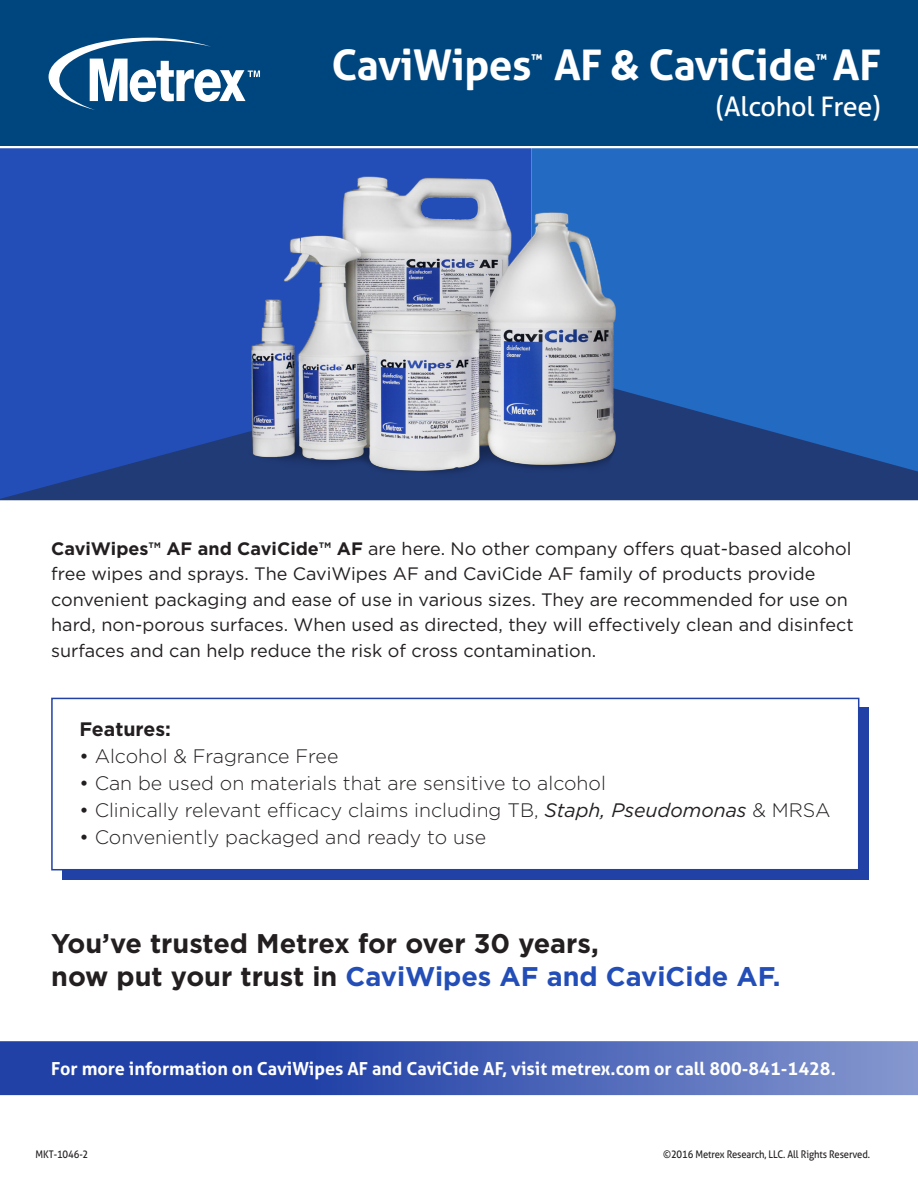
<style>
.page{position:relative;width:918px;height:1188px;background:#fff}
.page>*{position:absolute;margin:0;border:0;box-sizing:border-box;transform-origin:0 0}
.t1{font:700 42.3px "Aller";letter-spacing:-.01em;color:#fff}
.t2{font:700 27px/33px "Gotham";color:#231f20}
.t3{font:27px "Aller";letter-spacing:-.01em;color:#fff}
.t4{font:300 19.5px "Gotham";color:#231f20}
.t5{font:700 19.5px "Gotham";color:#231f20}
.t6{font:18px/25.5px "Gotham";color:#231f20}
.t7{font:700 18px "Aller";color:#fff}
.t8{font:700 13.8px "Aller";color:#fff}
.t9{font:10.5px "Aller";letter-spacing:-.01em;color:#231f20;scale:.9 1}
.s1{font-family:"Gotham"}
.s2{font-weight:700}
.s3{font-weight:400}
.s4{font-weight:400;font-style:italic}
.s5{color:#234eb8}
</style>
<div class="page">
<svg style="left:0;top:145px;width:918px;height:356px;background:#2559b3"></svg>
<div style="left:62px;top:707px;width:807px;height:173px;background:#2141a7"></div>
<div style="left:51px;top:698px;width:808px;height:172px;background:#fff;border:2px solid #2141a7"></div>
<div style="left:0;top:0;width:918px;height:145px;background:#00467e"></div>
<svg style="left:49px;top:38px;width:211px;height:72px"></svg>
<svg style="left:0;top:1041px;width:918px;height:54px;background:#435eb4"></svg>
<img style="left:244px;top:162px;width:383px;height:339px">
<p class="t1" style="left:331px;top:39px;width:202px">CaviWipes</p>
<p class="t8" style="left:531px;top:51px;width:13px">™</p>
<p class="t1" style="left:554px;top:39px;width:328px">AF <span class="s1">&amp;</span> CaviCide AF</p>
<p class="t8" style="left:816px;top:51px;width:13px">™</p>
<p class="t3" style="left:716px;top:90px;width:166px">(Alcohol Free)</p>
<p class="t6" style="left:51px;top:535px;width:804px"><span class="s2">CaviWipes™ AF and CaviCide™ AF</span> are here. No other company offers quat-based alcohol free wipes and sprays. The CaviWipes AF and CaviCide AF family of products provide convenient packaging and ease of use in various sizes. They are recommended for use on hard, non-porous surfaces. When used as directed, they will effectively clean and disinfect surfaces and can help reduce the risk of cross contamination.</p>
<p class="t5" style="left:80px;top:716px;width:93px">Features:</p>
<p class="t4" style="left:80px;top:743px;width:260px"><span class="s3">•</span> Alcohol &amp; Fragrance Free</p>
<p class="t4" style="left:80px;top:770px;width:528px"><span class="s3">•</span> Can be used on materials that are sensitive to alcohol</p>
<p class="t4" style="left:80px;top:797px;width:753px"><span class="s3">•</span> Clinically relevant efficacy claims including TB, <span class="s4">Staph, Pseudomonas</span> &amp; MRSA</p>
<p class="t4" style="left:80px;top:824px;width:408px"><span class="s3">•</span> Conveniently packaged and ready to use</p>
<p class="t2" style="left:51px;top:927px;width:731px">You’ve trusted Metrex for over 30 years,<br>now put your trust in <span class="s5">CaviWipes AF and CaviCide AF.</span></p>
<p class="t7" style="left:51px;top:1057px;width:786px">For more information on CaviWipes AF and CaviCide AF, visit metrex.com or call 800-841-1428.</p>
<p class="t9" style="left:36px;top:1148px;width:60px">MKT-1046-2</p>
<p class="t9" style="left:663px;top:1148px;width:232px">©2016 Metrex Research, LLC. All Rights Reserved.</p>
</div>
